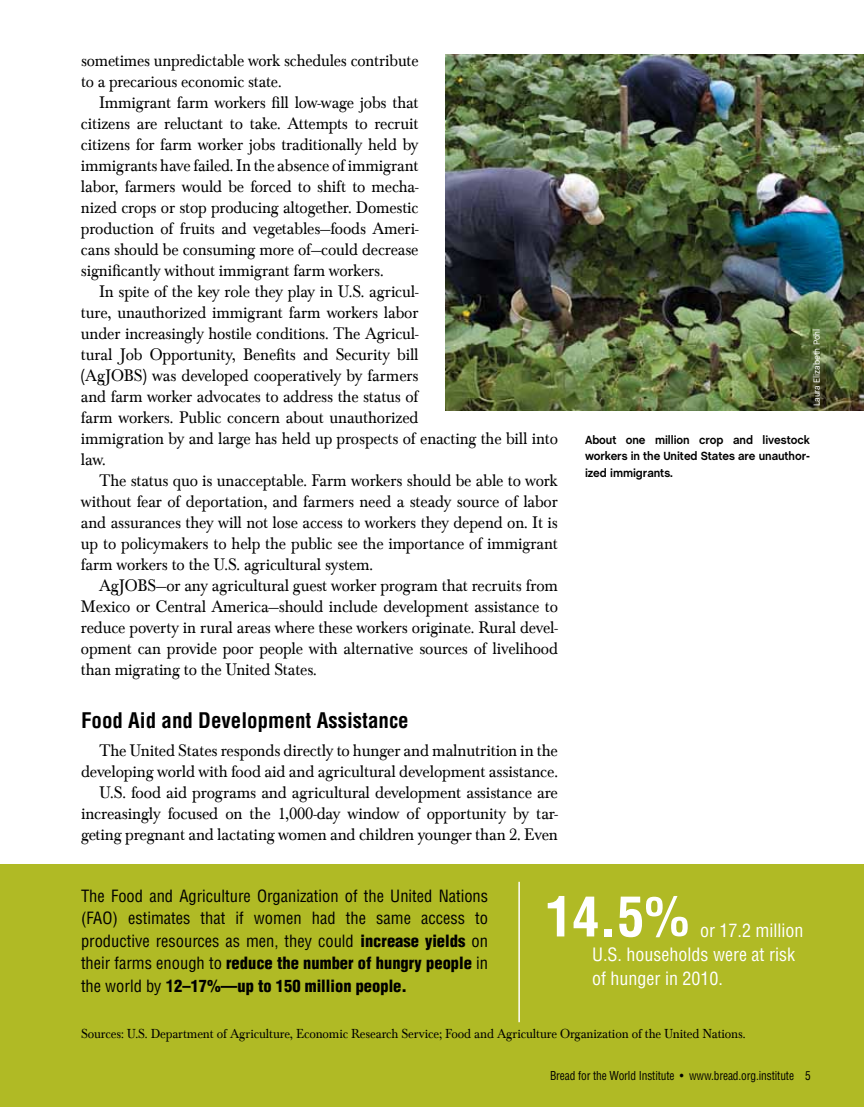
<style>
.page{position:relative;width:864px;height:1107px;background:#fff}
.page>*{position:absolute;margin:0;border:0;box-sizing:border-box;transform-origin:0 0}
.t1{font:700 condensed 54px "Helvetica";color:#fff}
.t2{font:700 condensed 21px "Helvetica";color:#000}
.t3{font:condensed 18px/24px "Helvetica";color:#fff}
.t4{font:17.25px/21px "Baskerville Com";letter-spacing:-.01em;color:#000;text-align:justify;scale:.95 1}
.t5{font:17.25px/21px "Baskerville Com";letter-spacing:-.01em;color:#000;text-align:right;scale:.96 1}
.t6{font:17.25px/21px "Baskerville Com";letter-spacing:-.01em;color:#000;scale:.94 1}
.t7{font:condensed 16.5px/22.5px "Helvetica";color:#000;text-align:justify}
.t8{font:13.5px "Baskerville Com";letter-spacing:-.01em;color:#000;scale:.95 1}
.t9{font:700 12px/16.5px "Chalet";letter-spacing:-.005em;color:#000;text-align:justify;scale:.95 1}
.t10{font:condensed 12px "Helvetica";letter-spacing:-.01em;color:#000;scale:.95 1}
.t11{font:9px "Chalet";letter-spacing:-.01em;color:#fff;scale:.95 1}
.s1{font-weight:900}
.s2{font-weight:700}
</style>
<div class="page">
<div style="left:0;top:864px;width:864px;height:243px;background:#b0ba25"></div>
<hr style="left:518px;top:882px;width:2px;height:140px;background:#fff">
<img style="left:446px;top:54px;width:418px;height:356px">
<p class="t6" style="left:81px;top:50px;width:361px">sometimes unpredictable work schedules contribute to a precarious economic state.</p>
<p class="t4" style="left:81px;top:92px;width:357px;text-indent:18px">Immigrant farm workers fill low-wage jobs that citizens are reluctant to take. Attempts to recruit citizens for farm worker jobs traditionally held by immigrants have failed. In the absence of immigrant labor, farmers would be forced to shift to mecha&shy;nized crops or stop producing altogether. Domestic production of fruits and vegetables—foods Ameri&shy;cans should be consuming more of—could decrease significantly without immigrant farm workers.</p>
<p class="t4" style="left:81px;top:281px;width:504px;text-align:left;text-indent:18px">In spite of the key role they play in U.S. agricul-<br>ture, unauthorized immigrant farm workers labor<br>under increasingly hostile conditions. The Agricul-<br>tural Job Opportunity, Benefits and Security bill<br>(AgJOBS) was developed cooperatively by farmers<br>and farm worker advocates to address the status of<br>farm workers. Public concern about unauthorized<br>immigration by and large has held up prospects of enacting the bill into law.</p>
<p class="t4" style="left:81px;top:470px;width:504px;text-indent:18px">The status quo is unacceptable. Farm workers should be able to work without fear of deportation, and farmers need a steady source of labor and assurances they will not lose access to workers they depend on. It is up to policymakers to help the public see the importance of immigrant farm workers to the U.S. agricultural system.</p>
<p class="t4" style="left:81px;top:575px;width:504px;text-indent:18px">AgJOBS—or any agricultural guest worker program that recruits from Mexico or Central America—should include development assistance to reduce poverty in rural areas where these workers originate. Rural devel&shy;opment can provide poor people with alternative sources of livelihood than migrating to the United States.</p>
<p class="t2" style="left:81px;top:708px;width:329px">Food Aid and Development Assistance</p>
<p class="t5" style="left:81px;top:740px;width:498px">The United States responds directly to hunger and malnutrition in the developing world with food aid and agricultural development assistance.<br>U.S. food aid programs and agricultural development assistance are increasingly focused on the 1,000-day window of opportunity by tar&shy;geting pregnant and lactating women and children younger than 2. Even</p>
<p class="t11" style="left:811px;top:406px;width:83px;rotate:-90deg">Laura Elizabeth Pohl</p>
<p class="t9" style="left:585px;top:432px;width:238px">About one million crop and livestock workers in the United States are unauthor&shy;ized immigrants.</p>
<p class="t7" style="left:81px;top:884px;width:409px">The Food and Agriculture Organization of the United Nations (FAO) estimates that if women had the same access to productive resources as men, they could <span class="s1">increase yields</span> on their farms enough to <span class="s1">reduce the number of hungry people</span> in the world by <span class="s2">1</span><span class="s1">2–17%—up to 150 million people.</span></p>
<p class="t8" style="left:81px;top:1026px;width:701px">Sources: U.S. Department of Agriculture, Economic Research Service; Food and Agriculture Organization of the United Nations.</p>
<h1 class="t1" style="left:545px;top:884px;width:145px">14.5%</h1>
<p class="t3" style="left:592px;top:918px;width:213px;text-indent:108px">or 17.2 million<br>U.S. households were at risk of hunger in 2010.</p>
<p class="t10" style="left:550px;top:1068px;width:276px">Bread for the World Institute • www.bread.org.institute 5</p>
</div>
